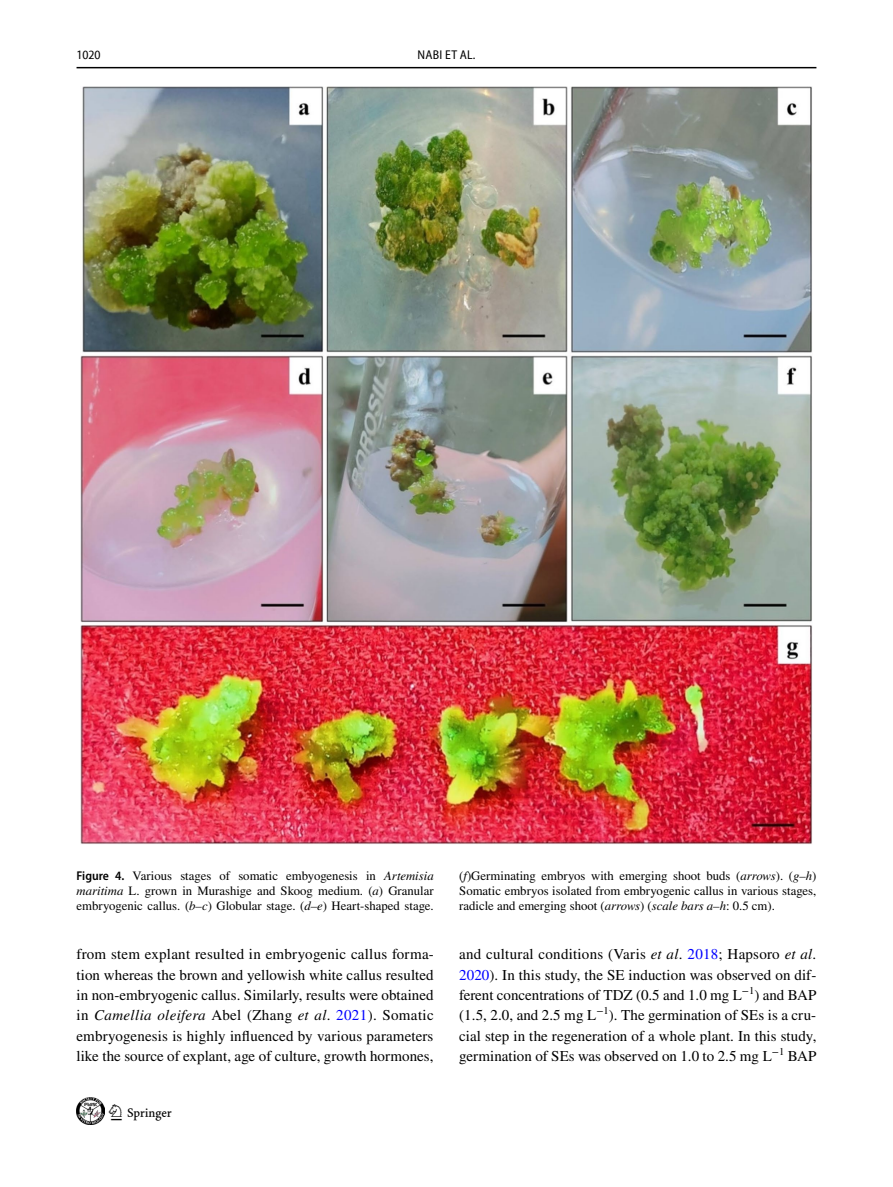
<style>
.page{position:relative;width:893px;height:1187px;background:#fff}
.page>*{position:absolute;margin:0;border:0;box-sizing:border-box;transform-origin:0 0}
.t1{font:22.5px "Springnew Regular 2";color:#000}
.t2{font:15px/20.2px "STIX";letter-spacing:.005em;color:#000;text-align:justify}
.t3{font:12.75px/15px "STIX";color:#000;text-align:justify}
.t4{font:semi-condensed 12.75px "Myriad Pro";letter-spacing:.02em;color:#000}
.t5{font:12.75px "Myriad Pro Unic Semi Condensed 2";color:#000}
.s1{font-family:"Myriad Pro";font-weight:600;font-stretch:semi-condensed}
.s2{font-style:italic}
.s3{color:#00f}
</style>
<div class="page">
<hr style="left:77px;top:67px;width:739px;height:1px;background:#000">
<img style="left:81px;top:87px;width:731px;height:757px">
<img style="left:77px;top:1097px;width:27px;height:27px">
<p class="t5" style="left:76px;top:50px;width:26px">1020</p>
<p class="t4" style="left:418px;top:48px;width:59px">NABI ET Al.</p>
<p class="t3" style="left:77px;top:869px;width:359px"><span class="s1">Figure 4.</span> Various stages of somatic embyogenesis in <span class="s2">Artemisia maritima</span> L. grown in Murashige and Skoog medium. (<span class="s2">a</span>) Granular embryogenic callus. (<span class="s2">b–c</span>) Globular stage. (<span class="s2">d–e</span>) Heart-shaped stage.</p>
<p class="t3" style="left:459px;top:869px;width:359px">(<span class="s2">f</span>)Germinating embryos with emerging shoot buds (<span class="s2">arrows</span>). (<span class="s2">g–h</span>)<br>Somatic embryos isolated from embryogenic callus in various stages, radicle and emerging shoot (<span class="s2">arrows</span>) (<span class="s2">scale bars a–h</span>: 0.5 cm).</p>
<p class="t2" style="left:77px;top:945px;width:359px">from stem explant resulted in embryogenic callus forma&shy;tion whereas the brown and yellowish white callus resulted in non-embryogenic callus. Similarly, results were obtained in <span class="s2">Camellia oleifera</span> Abel (Zhang <span class="s2">et al</span>. <span class="s3">2021</span>). Somatic embryogenesis is highly influenced by various parameters like the source of explant, age of culture, growth hormones,</p>
<p class="t2" style="left:459px;top:945px;width:359px">and cultural conditions (Varis <span class="s2">et al</span>. <span class="s3">2018</span>; Hapsoro <span class="s2">et al</span>.<br><span class="s3">2020</span>). In this study, the SE induction was observed on dif&shy;ferent concentrations of TDZ (0.5 and 1.0 mg L<sup>−1</sup>) and BAP (1.5, 2.0, and 2.5 mg L<sup>−1</sup>). The germination of SEs is a cru&shy;cial step in the regeneration of a whole plant. In this study, germination of SEs was observed on 1.0 to 2.5 mg L<sup>−1</sup> BAP</p>
<h1 class="t1" style="left:111px;top:1104px;width:62px">1 3</h1>
</div>
